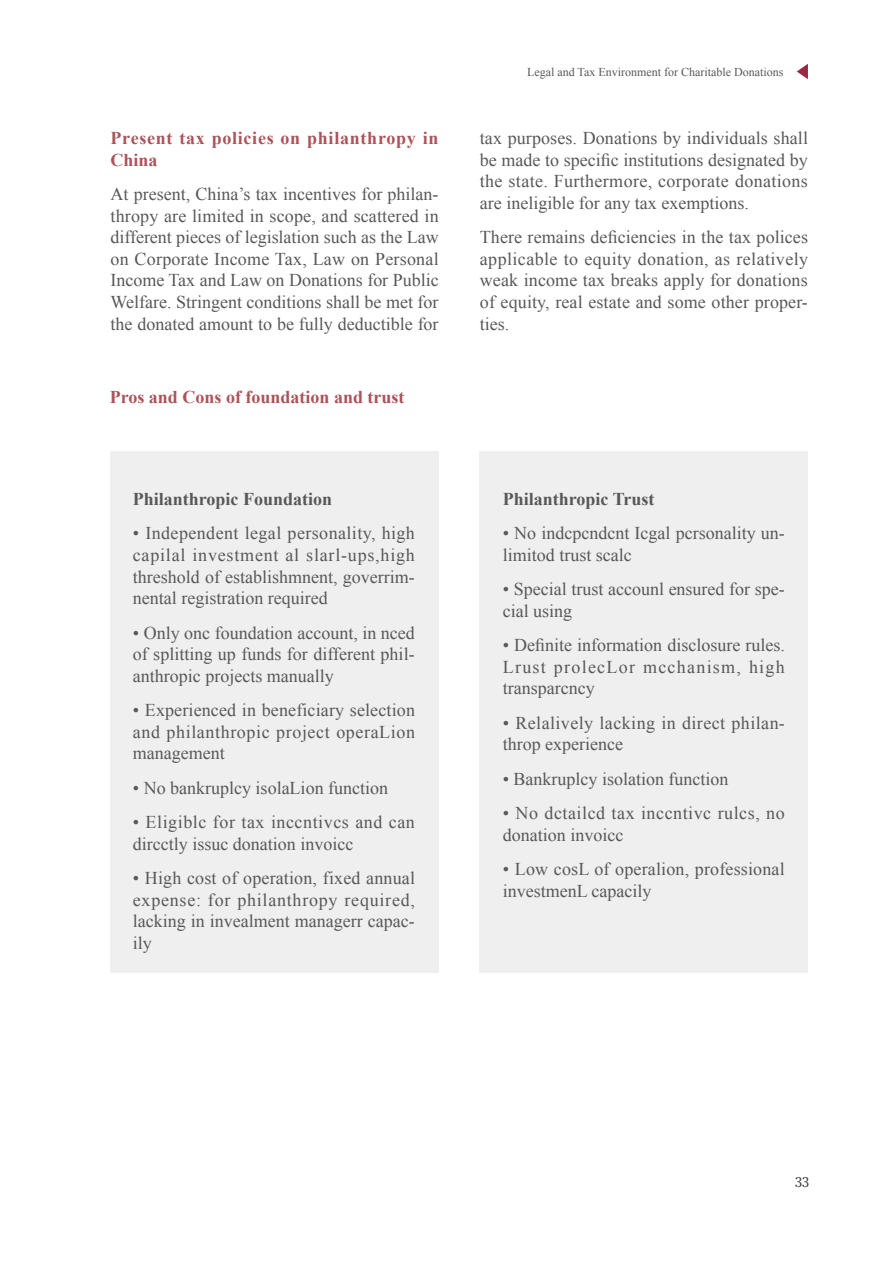
<style>
.page{position:relative;width:893px;height:1263px;background:#fff}
.page>*{position:absolute;margin:0;border:0;box-sizing:border-box;transform-origin:0 0}
.内文{font:18px/21.6px "Times New Roman";color:#595757;text-align:justify}
.内文-2{font:18px/21.6px "Times New Roman";letter-spacing:.025em;color:#595757}
.内文-3{font:18px/21.6px "Times New Roman";letter-spacing:.03em;color:#595757}
.红色标题变黑{font:700 18px "Times New Roman";color:#595757}
.红色标题_小{font:700 18px/21.6px "Times New Roman";letter-spacing:.04em;color:#ac535a}
.红色标题_小-2{font:700 18px "Times New Roman";letter-spacing:.01em;color:#ac535a}
.t1{font:500 13.5px "Source Han Serif CN";color:#000}
.页面角标文字{font:12px "Times New Roman";color:#595757}
</style>
<div class="page">
<svg style="left:797px;top:64px;width:11px;height:15px"></svg>
<div style="left:110px;top:451px;width:329px;height:521px;background:#efefef"></div>
<div style="left:480px;top:451px;width:328px;height:521px;background:#efefef"></div>
<p class="红色标题_小" style="left:111px;top:127px;width:329px">Present tax policies on philanthropy in<br>China</p>
<p class="内文" style="left:111px;top:183px;width:330px">At present, China’s tax incentives for philan&shy;thropy are limited in scope, and scattered in different pieces of legislation such as the Law on Corporate Income Tax, Law on Personal Income Tax and Law on Donations for Public Welfare. Stringent conditions shall be met for the donated amount to be fully deductible for</p>
<p class="红色标题_小-2" style="left:110px;top:385px;width:296px">Pros and Cons of foundation and trust</p>
<p class="红色标题变黑" style="left:133px;top:486px;width:201px">Philanthropic Foundation</p>
<p class="内文" style="left:133px;top:522px;width:284px">• Independent legal personality, high capilal investment al slarl-ups,high threshold of establishmnent, goverrim&shy;nental registration required</p>
<p class="内文" style="left:133px;top:621px;width:284px">• Only onc foundation account, in nced of splitting up funds for different phil&shy;anthropic projects manually</p>
<p class="内文" style="left:133px;top:699px;width:284px">• Experienced in beneficiary selection and philanthropic project operaLion management</p>
<p class="内文" style="left:133px;top:776px;width:257px">• No bankruplcy isolaLion function</p>
<p class="内文" style="left:133px;top:811px;width:284px">• Eligiblc for tax inccntivcs and can dircctly issuc donation invoicc</p>
<p class="内文" style="left:133px;top:867px;width:284px">• High cost of operation, fixed annual expense: for philanthropy required, lacking in invealment managerr capac&shy;ily</p>
<p class="页面角标文字" style="left:527px;top:64px;width:258px">Legal and Tax Environment for Charitable Donations</p>
<p class="内文" style="left:480px;top:127px;width:330px">tax purposes. Donations by individuals shall be made to specific institutions designated by the state. Furthermore, corporate donations are ineligible for any tax exemptions.</p>
<p class="内文" style="left:480px;top:226px;width:330px">There remains deficiencies in the tax polices applicable to equity donation, as relatively weak income tax breaks apply for donations of equity, real estate and some other proper&shy;ties.</p>
<p class="红色标题变黑" style="left:503px;top:486px;width:153px">Philanthropic Trust</p>
<p class="内文" style="left:503px;top:522px;width:284px">• No indcpcndcnt Icgal pcrsonality un&shy;limitod trust scalc</p>
<p class="内文" style="left:503px;top:578px;width:284px">• Special trust accounl ensured for spe&shy;cial using</p>
<p class="内文" style="left:503px;top:634px;width:284px">• Definite information disclosure rules.<br>Lrust prolecLor mcchanism, high transparcncy</p>
<p class="内文-2" style="left:503px;top:712px;width:284px">• Relalively lacking in direct philan&shy;throp experience</p>
<p class="内文" style="left:503px;top:768px;width:227px">• Bankruplcy isolation function</p>
<p class="内文-3" style="left:503px;top:802px;width:283px">• No dctailcd tax inccntivc rulcs, no donation invoicc</p>
<p class="内文" style="left:503px;top:858px;width:283px">• Low cosL of operalion, professional investmenL capacily</p>
<p class="t1" style="left:794px;top:1174px;width:16px">33</p>
</div>
